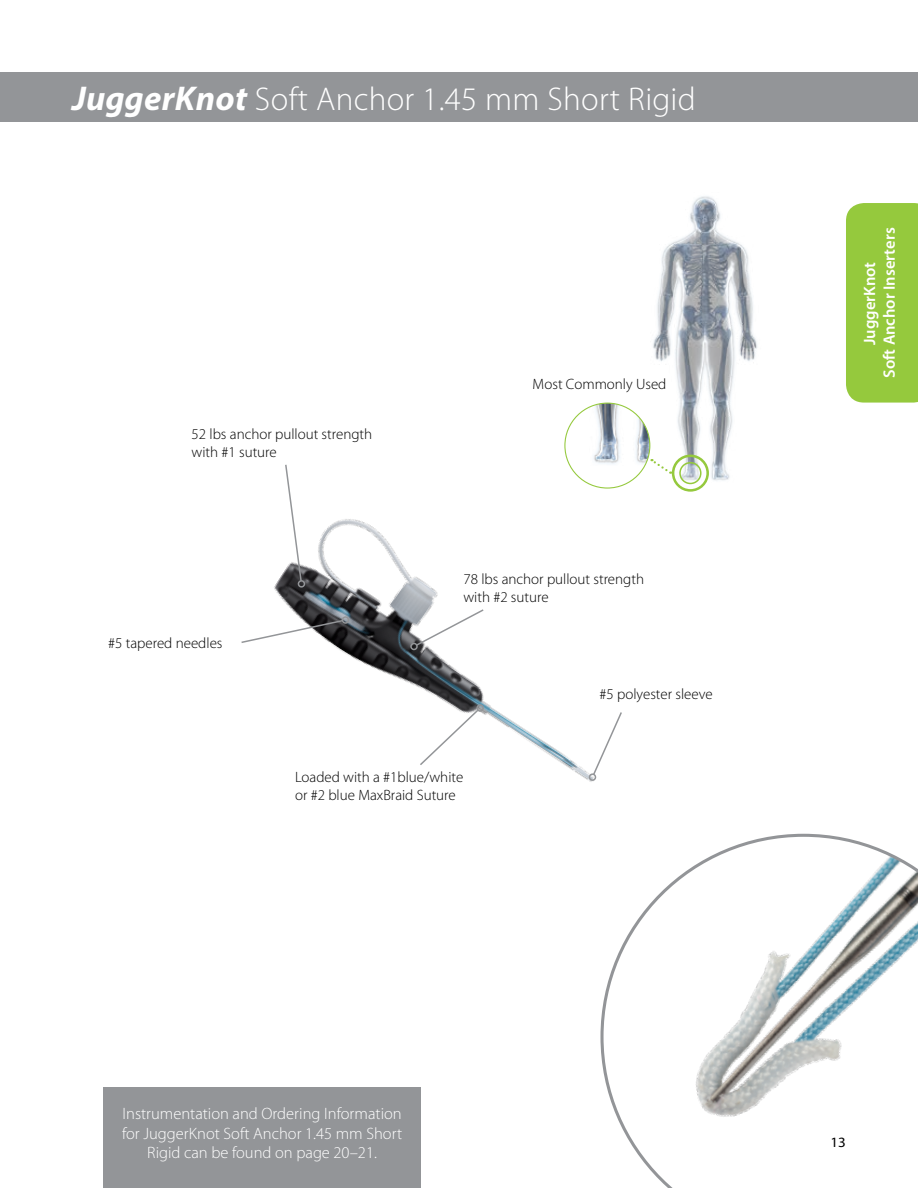
<style>
.page{position:relative;width:918px;height:1188px;background:#fff}
.page>*{position:absolute;margin:0;border:0;box-sizing:border-box;transform-origin:0 0}
.t1{font:300 33px "Myriad Pro";letter-spacing:.01em;color:#fff}
.t2{font:300 16.5px/19.8px "Myriad Pro";color:#fff;text-align:center}
.t3{font:600 16.5px/19.8px "Myriad Pro";color:#fff;text-align:center}
.t4{font:300 15px/18px "Myriad Pro";color:#000}
.t5{font:14.25px "Myriad Pro";color:#000;scale:1.05 1}
.s1{font-weight:700}
.s2{font-weight:700;font-style:italic;font-size:34.5px}
</style>
<div class="page">
<svg style="left:600px;top:834px;width:318px;height:354px"></svg>
<img style="left:274px;top:473px;width:359px;height:309px">
<img style="left:633px;top:196px;width:124px;height:286px">
<div style="left:672px;top:455px;width:37px;height:37px;border:3px solid #95c93d;border-radius:50%"></div>
<div style="left:679px;top:462px;width:23px;height:22px;border:2px solid #95c93d;border-radius:50%"></div>
<div style="left:565px;top:403px;width:85px;height:85px;background:#fff;border-radius:50%"></div>
<img style="left:565px;top:403px;width:85px;height:63px">
<svg style="left:650px;top:458px;width:21px;height:16px"></svg>
<div style="left:103px;top:1087px;width:318px;height:101px;background:#939598"></div>
<svg style="left:284px;top:464px;width:19px;height:119px"></svg>
<div style="left:297px;top:580px;width:9px;height:8px;border:2px solid #939598;border-radius:3px"></div>
<svg style="left:592px;top:711px;width:31px;height:65px"></svg>
<div style="left:588px;top:773px;width:9px;height:8px;border:2px solid #939598;border-radius:3px"></div>
<svg style="left:415px;top:608px;width:70px;height:39px"></svg>
<div style="left:410px;top:642px;width:8px;height:9px;border:2px solid #939598;border-radius:3px"></div>
<svg style="left:418px;top:708px;width:62px;height:59px"></svg>
<div style="left:476px;top:704px;width:8px;height:8px;border:2px solid #939598;border-radius:3px"></div>
<svg style="left:241px;top:615px;width:110px;height:29px"></svg>
<div style="left:846px;top:203px;width:72px;height:200px;background:#95c93d"></div>
<div style="left:0;top:72px;width:918px;height:50px;background:#939598"></div>
<h1 class="t1" style="left:72px;top:80px;width:612px"><span class="s1">JuggerKnot</span> oft Anchor 1.45 mm Short Rigid</h1>
<h1 class="t1" style="left:72px;top:81px;width:625px"><span class="s2">JuggerKnot</span> Soft Anchor 1.45 mm Short Rigid</h1>
<p class="t4" style="left:192px;top:425px;width:182px">52 lbs anchor pullout strength with #1 suture</p>
<p class="t4" style="left:108px;top:634px;width:116px">#5 tapered needles</p>
<p class="t4" style="left:533px;top:375px;width:135px">Most Commonly Used</p>
<p class="t4" style="left:463px;top:571px;width:182px">78 lbs anchor pullout strength with #2 suture</p>
<p class="t4" style="left:600px;top:685px;width:115px">#5 polyester sleeve</p>
<p class="t4" style="left:295px;top:768px;width:170px">Loaded with a #1blue/white or #2 blue MaxBraid Suture</p>
<p class="t3" style="left:859px;top:378px;width:152px;rotate:-90deg">JuggerKnot<br>Soft Anchor Inserters</p>
<p class="t2" style="left:122px;top:1104px;width:282px">Instrumentation and Ordering Information for JuggerKnot Soft Anchor 1.45 mm Short<br>Rigid can be found on page 20–21.</p>
<p class="t5" style="left:831px;top:1133px;width:16px">13</p>
</div>
